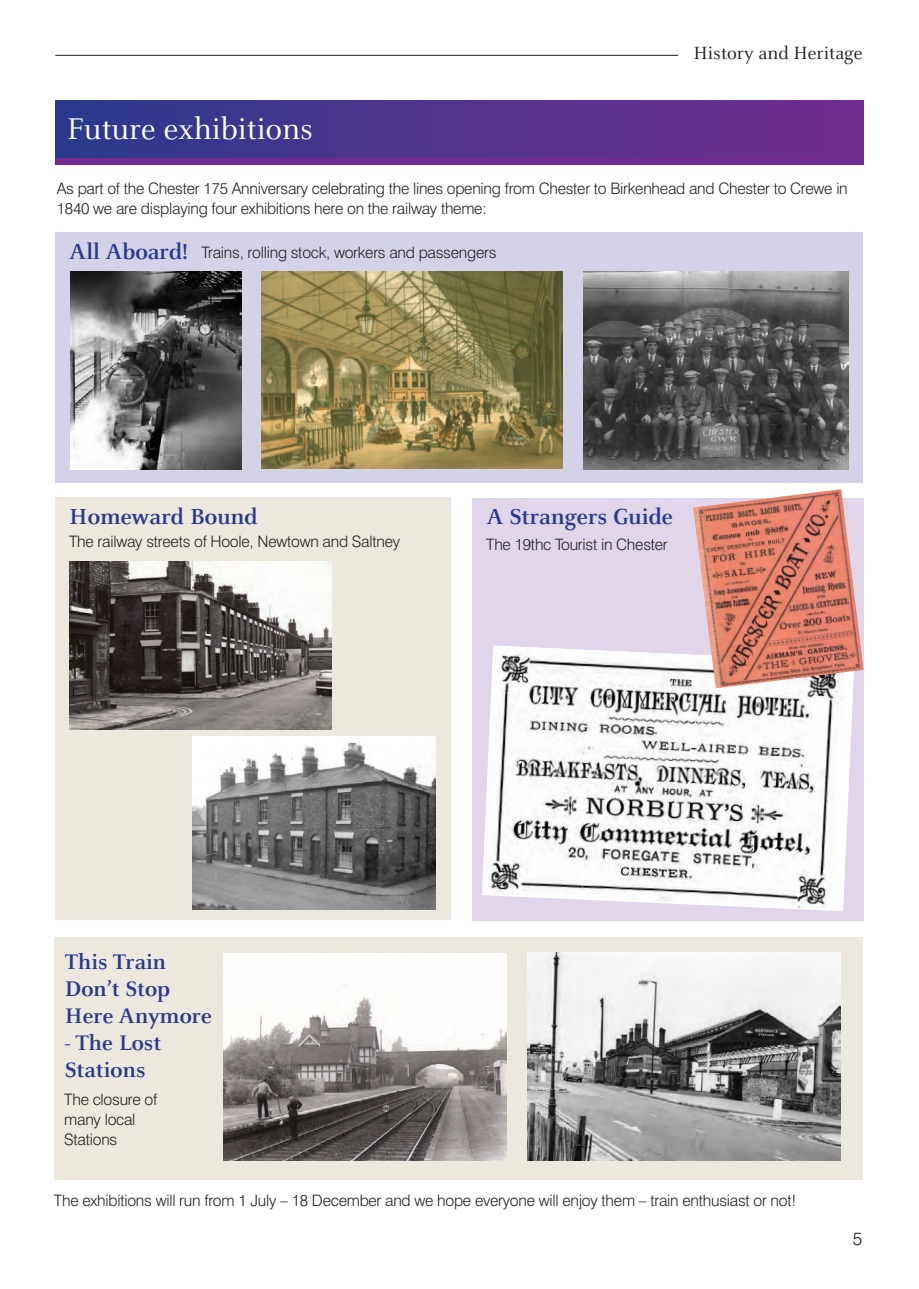
<style>
.page{position:relative;width:919px;height:1289px;background:#fff}
.page>*{position:absolute;margin:0;border:0;box-sizing:border-box;transform-origin:0 0}
.t1{font:33px "Celeste";color:#fff}
.t2{font:700 24px "Celeste";color:#29398d}
.t3{font:700 23.25px/27px "Celeste";color:#29398d}
.t4{font:19.5px "Celeste";color:#231f20}
.t5{font:300 18px "Swiss 721 BT";color:#231f20}
.t6{font:300 15.75px/20px "Swiss 721 BT";letter-spacing:-.015em;color:#231f20}
.s1{font-family:"Celeste";font-weight:700;font-size:24px;color:#29398d}
</style>
<div class="page">
<div style="left:55px;top:232px;width:807px;height:250px;background:#d4d2e7"></div>
<hr style="left:55px;top:55px;width:623px;height:1px;background:#231f20">
<div style="left:55px;top:108px;width:808px;height:57px;background:#722b91"></div>
<div style="left:55px;top:101px;width:808px;height:56px;background:linear-gradient(to right,#2c3a8d,#742c91)"></div>
<img style="left:71px;top:271px;width:170px;height:198px">
<img style="left:583px;top:271px;width:265px;height:199px">
<img style="left:261px;top:271px;width:301px;height:197px">
<div style="left:54px;top:937px;width:808px;height:242px;background:#ede8de"></div>
<div style="left:55px;top:497px;width:396px;height:423px;background:#ede8de"></div>
<div style="left:192px;top:736px;width:244px;height:173px;background:#fff"></div>
<img style="left:192px;top:743px;width:243px;height:166px">
<img style="left:69px;top:562px;width:262px;height:167px">
<div style="left:472px;top:498px;width:391px;height:422px;background:#e0d5e9"></div>
<svg style="left:482px;top:645px;width:371px;height:266px"></svg>
<img style="left:484px;top:646px;width:359px;height:262px">
<img style="left:693px;top:489px;width:170px;height:199px">
<img style="left:527px;top:952px;width:312px;height:208px">
<img style="left:223px;top:953px;width:284px;height:207px">
<h1 class="t1" style="left:67px;top:108px;width:247px">Future exhibitions</h1>
<p class="t4" style="left:693px;top:41px;width:170px">History and Heritage</p>
<p class="t6" style="left:57px;top:180px;width:792px">As part of the Chester 175 Anniversary celebrating the lines opening from Chester to Birkenhead and Chester to Crewe in<br>1840 we are displaying four exhibitions here on the railway theme:</p>
<p class="t6" style="left:69px;top:244px;width:428px"><span class="s1">All Aboard!</span> Trains, rolling stock, workers and passengers</p>
<h2 class="t2" style="left:69px;top:502px;width:190px">Homeward Bound</h2>
<p class="t6" style="left:69px;top:533px;width:332px">The railway streets of Hoole, Newtown and Saltney</p>
<h2 class="t2" style="left:486px;top:502px;width:188px">A Strangers Guide</h2>
<p class="t6" style="left:486px;top:536px;width:183px">The 19thc Tourist in Chester</p>
<h3 class="t3" style="left:65px;top:947px;width:148px">This Train<br>Don’t Stop<br>Here Anymore</h3>
<h3 class="t3" style="left:65px;top:1028px;width:98px">- The Lost<br>Stations</h3>
<p class="t6" style="left:64px;top:1091px;width:95px">The closure of many local<br>Stations</p>
<p class="t6" style="left:54px;top:1192px;width:743px">The exhibitions will run from 1 July – 18 December and we hope everyone will enjoy them – train enthusiast or not!</p>
<p class="t5" style="left:852px;top:1231px;width:11px">5</p>
</div>
